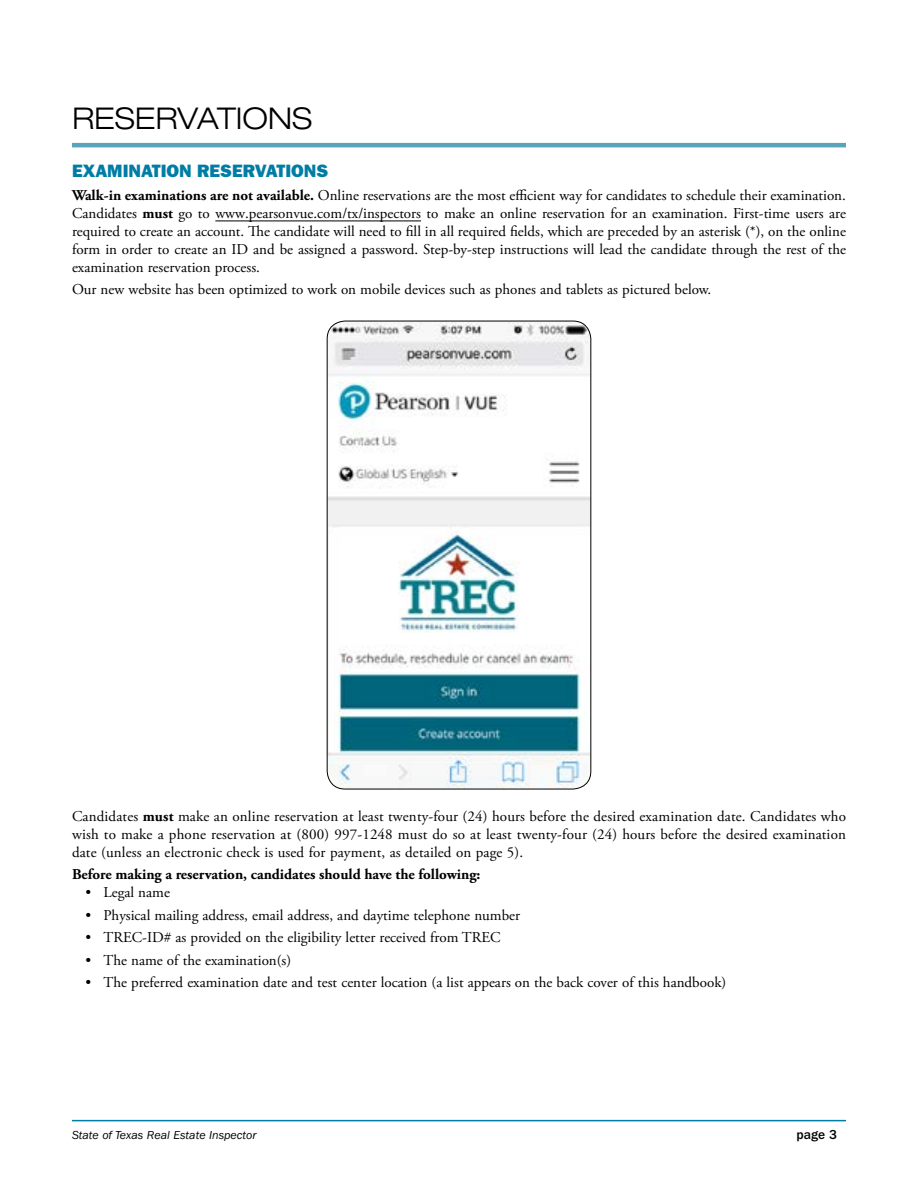
<style>
.page{position:relative;width:918px;height:1188px;background:#fff}
.page>*{position:absolute;margin:0;border:0;box-sizing:border-box;transform-origin:0 0}
.t1{font:300 expanded 30px "Helvetica Neue LT Std";color:#000}
.t2{font:18px "ITC Franklin Gothic Std Hvy";color:#007da5}
.t3{font:15px/18px "Adobe Garamond Pro";color:#000;text-align:justify}
.t4{font:700 15px "Adobe Garamond Pro";color:#000}
.t5{font:500 13.5px "ITC Franklin Gothic Std";color:#000}
.t6{font:italic 12px "ITC Franklin Gothic Std";color:#000}
.s1{font-weight:700}
</style>
<div class="page">
<hr style="left:72px;top:1120px;width:774px;height:1px;background:#007da5">
<hr style="left:72px;top:143px;width:774px;height:4px;background:#59a3bc">
<hr style="left:215px;top:221px;width:206px;height:1px;background:#000">
<img style="left:327px;top:321px;width:264px;height:468px">
<div style="left:327px;top:321px;width:264px;height:468px;border:1px solid #000;border-radius:18px"></div>
<h1 class="t1" style="left:72px;top:101px;width:242px">RESERVATIONS</h1>
<p class="t2" style="left:72px;top:161px;width:258px">EXAMINATION RESERVATIONS</p>
<p class="t3" style="left:72px;top:187px;width:776px"><span class="s1">Walk-in examinations are not available.</span> Online reservations are the most efficient way for candidates to schedule their examination.<br>Candidates <span class="s1">must</span> go to www.pearsonvue.com/tx/inspectors to make an online reservation for an examination. First-time users are required to create an account. The candidate will need to fill in all required fields, which are preceded by an asterisk (*), on the online form in order to create an ID and be assigned a password. Step-by-step instructions will lead the candidate through the rest of the examination reservation process.</p>
<p class="t3" style="left:72px;top:281px;width:641px">Our new website has been optimized to work on mobile devices such as phones and tablets as pictured below.</p>
<p class="t3" style="left:72px;top:808px;width:775px">Candidates <span class="s1">must</span> make an online reservation at least twenty-four (24) hours before the desired examination date. Candidates who wish to make a phone reservation at (800) 997-1248 must do so at least twenty-four (24) hours before the desired examination date (unless an electronic check is used for payment, as detailed on page 5).</p>
<p class="t4" style="left:72px;top:866px;width:410px">Before making a reservation, candidates should have the following:</p>
<p class="t3" style="left:86px;top:884px;width:86px">• Legal name</p>
<p class="t3" style="left:86px;top:907px;width:436px">• Physical mailing address, email address, and daytime telephone number</p>
<p class="t3" style="left:86px;top:929px;width:417px">• TREC-ID# as provided on the eligibility letter received from TREC</p>
<p class="t3" style="left:86px;top:952px;width:207px">• The name of the examination(s)</p>
<p class="t3" style="left:86px;top:974px;width:642px">• The preferred examination date and test center location (a list appears on the back cover of this handbook)</p>
<p class="t6" style="left:72px;top:1129px;width:186px">State of Texas Real Estate Inspector</p>
<p class="t5" style="left:797px;top:1127px;width:42px">page 3</p>
</div>
